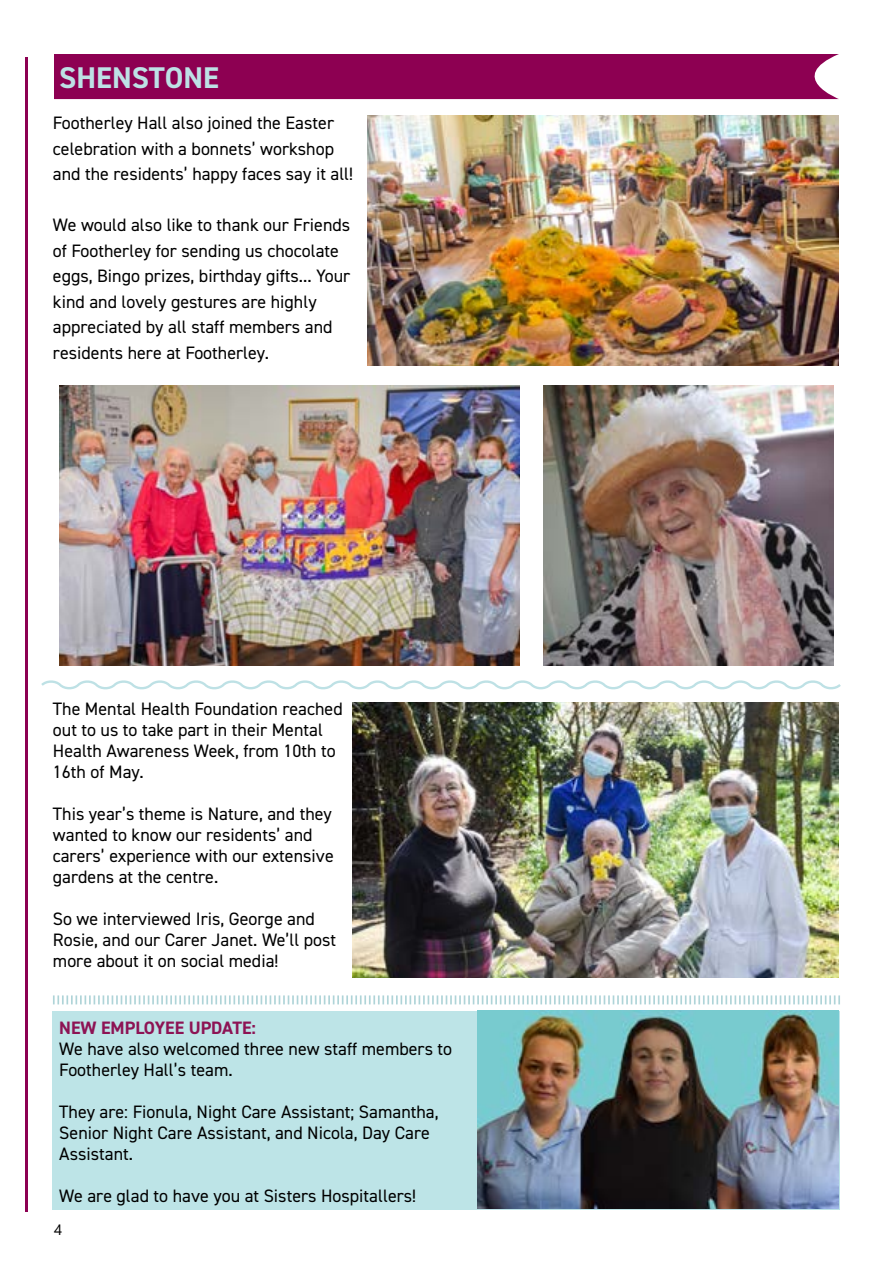
<style>
.page{position:relative;width:893px;height:1263px;background:#fff}
.page>*{position:absolute;margin:0;border:0;box-sizing:border-box;transform-origin:0 0}
.t1{font:700 30px "DIN2014";color:#bde1e5}
.t2{font:18px/21px "DIN2014";color:#000}
.t3{font:700 18px "DIN2014";color:#8d1354}
.t4{font:15px "Segoe UI";color:#000}
</style>
<div class="page">
<hr style="left:26px;top:57px;width:2px;height:1155px;background:#8c0052">
<div style="left:54px;top:54px;width:785px;height:45px;background:#8d0052"></div>
<div style="left:53px;top:1011px;width:787px;height:198px;background:#bde4e7"></div>
<img style="left:59px;top:386px;width:460px;height:279px">
<img style="left:368px;top:115px;width:471px;height:250px">
<img style="left:353px;top:702px;width:486px;height:276px">
<svg style="left:53px;top:995px;width:787px;height:9px"></svg>
<svg style="left:41px;top:680px;width:800px;height:10px"></svg>
<img style="left:543px;top:386px;width:290px;height:279px">
<img style="left:478px;top:1011px;width:361px;height:198px">
<h1 class="t1" style="left:59px;top:58px;width:161px">SHENSTONE</h1>
<p class="t2" style="left:53px;top:110px;width:302px;line-height:25.5px">Footherley Hall also joined the Easter celebration with a bonnets’ workshop and the residents’ happy faces say it all!</p>
<p class="t2" style="left:53px;top:212px;width:299px;line-height:25.5px">We would also like to thank our Friends of Footherley for sending us chocolate eggs, Bingo prizes, birthday gifts... Your kind and lovely gestures are highly appreciated by all staff members and residents here at Footherley.</p>
<p class="t2" style="left:53px;top:698px;width:291px">The Mental Health Foundation reached out to us to take part in their Mental<br>Health Awareness Week, from 10th to<br>16th of May.</p>
<p class="t2" style="left:53px;top:803px;width:282px">This year’s theme is Nature, and they wanted to know our residents’ and carers’ experience with our extensive gardens at the centre.</p>
<p class="t2" style="left:53px;top:908px;width:285px">So we interviewed Iris, George and<br>Rosie, and our Carer Janet. We’ll post more about it on social media!</p>
<p class="t3" style="left:59px;top:1016px;width:198px">NEW EMPLOYEE UPDATE:</p>
<p class="t2" style="left:59px;top:1038px;width:394px">We have also welcomed three new staff members to<br>Footherley Hall’s team.</p>
<p class="t2" style="left:59px;top:1101px;width:381px">They are: Fionula, Night Care Assistant; Samantha,<br>Senior Night Care Assistant, and Nicola, Day Care<br>Assistant.</p>
<p class="t2" style="left:59px;top:1185px;width:358px">We are glad to have you at Sisters Hospitallers!</p>
<p class="t4" style="left:54px;top:1215px;width:10px">4</p>
</div>
